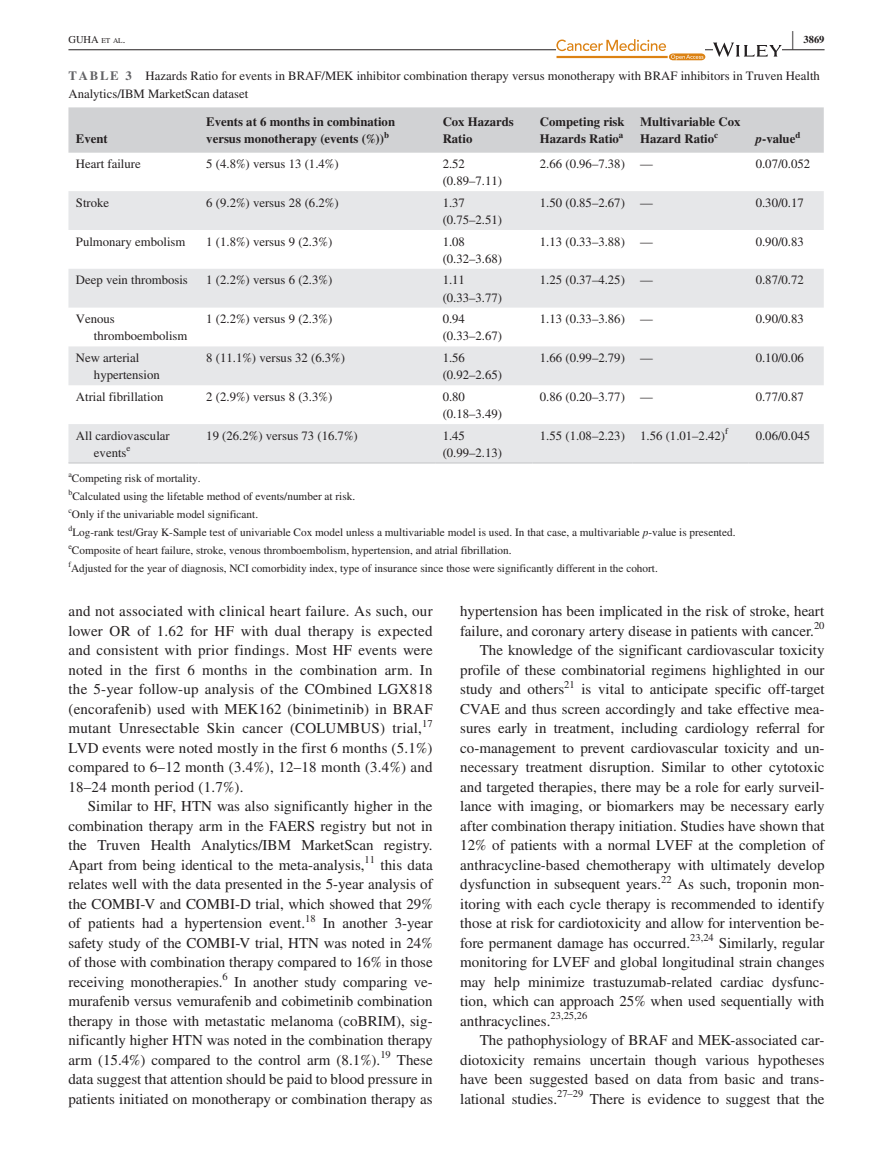
<style>
.page{position:relative;width:893px;height:1174px;background:#fff}
.page>*{position:absolute;margin:0;border:0;box-sizing:border-box;transform-origin:0 0}
.t1{font:700 25.95px "STIX";color:#231f20;scale:.36 1}
.t2{font:15px/19.5px "STIX";color:#231f20;text-align:justify}
.t3{font:12.75px/17.2px "STIX";color:#231f20}
.t4{font:700 12.75px/17.2px "STIX";color:#231f20}
.t5{font:11.25px "STIX";color:#231f20}
.t6{font:10.5px "STIX";color:#231f20}
.t7{font:10.5px "STIX";color:#231f20}
.t8{font:700 10.5px "STIX";color:#231f20}
.t9{font:700 8.85px "STIX";color:#231f20}
.t10{font:7.8px "STIX";color:#231f20}
.s1{font-size:7.35px}
.s2{font-weight:700;color:#636366}
.s3{font-style:italic}
</style>
<div class="page">
<hr style="left:68px;top:49px;width:756px;height:1px;background:#231f20">
<svg style="left:556px;top:39px;width:149px;height:21px"></svg>
<svg style="left:713px;top:43px;width:69px;height:14px"></svg>
<div style="left:68px;top:107px;width:756px;height:46px;background:#d1d2d4"></div>
<svg style="left:68px;top:191px;width:756px;height:271px;fill:#e6e7e9"></svg>
<hr style="left:68px;top:462px;width:131px;height:1px;background:#d1d2d4">
<hr style="left:199px;top:462px;width:236px;height:1px;background:#d1d2d4">
<hr style="left:435px;top:462px;width:97px;height:1px;background:#d1d2d4">
<hr style="left:532px;top:462px;width:101px;height:1px;background:#d1d2d4">
<hr style="left:633px;top:462px;width:115px;height:1px;background:#d1d2d4">
<hr style="left:748px;top:462px;width:76px;height:1px;background:#d1d2d4">
<h1 class="t1" style="left:792px;top:25px;width:7px">|</h1>
<p class="t7" style="left:68px;top:32px;width:58px">GUHA <span class="s1">et al</span>.</p>
<p class="t8" style="left:803px;top:33px;width:22px">3869</p>
<p class="t3" style="left:68px;top:67px;width:753px;line-height:18px"><span class="s2">TABLE 3</span> Hazards Ratio for events in BRAF/MEK inhibitor combination therapy versus monotherapy with BRAF inhibitors in Truven Health<br>Analytics/IBM MarketScan dataset</p>
<p class="t4" style="left:76px;top:130px;width:33px">Event</p>
<p class="t4" style="left:206px;top:113px;width:190px">Events at 6 months in combination versus monotherapy (events (%))</p>
<p class="t4" style="left:443px;top:113px;width:73px">Cox Hazards<br>Ratio</p>
<p class="t4" style="left:540px;top:113px;width:86px">Competing risk<br>Hazards Ratio</p>
<p class="t4" style="left:640px;top:113px;width:102px">Multivariable Cox<br>Hazard Ratio</p>
<p class="t9" style="left:384px;top:129px;width:6px">b</p>
<p class="t9" style="left:795px;top:129px;width:6px">d</p>
<p class="t9" style="left:619px;top:129px;width:6px">a</p>
<p class="t9" style="left:714px;top:129px;width:5px">c</p>
<p class="t4" style="left:756px;top:130px;width:41px"><span class="s3">p</span>-value</p>
<p class="t3" style="left:76px;top:156px;width:66px">Heart failure</p>
<p class="t3" style="left:206px;top:156px;width:134px">5 (4.8%) versus 13 (1.4%)</p>
<p class="t3" style="left:443px;top:156px;width:61px">2.52 (0.89–7.11)</p>
<p class="t3" style="left:540px;top:156px;width:115px">2.66 (0.96–7.38) —</p>
<p class="t3" style="left:756px;top:156px;width:56px">0.07/0.052</p>
<p class="t3" style="left:76px;top:195px;width:35px">Stroke</p>
<p class="t3" style="left:206px;top:195px;width:134px">6 (9.2%) versus 28 (6.2%)</p>
<p class="t3" style="left:443px;top:195px;width:61px">1.37 (0.75–2.51)</p>
<p class="t3" style="left:540px;top:195px;width:115px">1.50 (0.85–2.67) —</p>
<p class="t3" style="left:756px;top:195px;width:50px">0.30/0.17</p>
<p class="t3" style="left:76px;top:233px;width:111px">Pulmonary embolism</p>
<p class="t3" style="left:206px;top:233px;width:127px">1 (1.8%) versus 9 (2.3%)</p>
<p class="t3" style="left:443px;top:233px;width:61px">1.08 (0.32–3.68)</p>
<p class="t3" style="left:540px;top:233px;width:115px">1.13 (0.33–3.88) —</p>
<p class="t3" style="left:756px;top:233px;width:50px">0.90/0.83</p>
<p class="t3" style="left:76px;top:272px;width:113px">Deep vein thrombosis</p>
<p class="t3" style="left:206px;top:272px;width:127px">1 (2.2%) versus 6 (2.3%)</p>
<p class="t3" style="left:443px;top:272px;width:61px">1.11 (0.33–3.77)</p>
<p class="t3" style="left:540px;top:272px;width:115px">1.25 (0.37–4.25) —</p>
<p class="t3" style="left:756px;top:272px;width:50px">0.87/0.72</p>
<p class="t3" style="left:94px;top:311px;width:95px;text-indent:-18px">Venous thromboembolism</p>
<p class="t3" style="left:206px;top:311px;width:127px">1 (2.2%) versus 9 (2.3%)</p>
<p class="t3" style="left:443px;top:311px;width:61px">0.94 (0.33–2.67)</p>
<p class="t3" style="left:540px;top:311px;width:115px">1.13 (0.33–3.86) —</p>
<p class="t3" style="left:756px;top:311px;width:50px">0.90/0.83</p>
<p class="t3" style="left:94px;top:350px;width:67px;text-indent:-18px">New arterial hypertension</p>
<p class="t3" style="left:206px;top:350px;width:140px">8 (11.1%) versus 32 (6.3%)</p>
<p class="t3" style="left:443px;top:350px;width:61px">1.56 (0.92–2.65)</p>
<p class="t3" style="left:540px;top:350px;width:115px">1.66 (0.99–2.79) —</p>
<p class="t3" style="left:756px;top:350px;width:50px">0.10/0.06</p>
<p class="t3" style="left:76px;top:389px;width:89px">Atrial fibrillation</p>
<p class="t3" style="left:206px;top:389px;width:127px">2 (2.9%) versus 8 (3.3%)</p>
<p class="t3" style="left:443px;top:389px;width:61px">0.80 (0.18–3.49)</p>
<p class="t3" style="left:540px;top:389px;width:115px">0.86 (0.20–3.77) —</p>
<p class="t3" style="left:756px;top:389px;width:50px">0.77/0.87</p>
<p class="t3" style="left:94px;top:427px;width:77px;text-indent:-18px">All cardiovascular events<sup>e</sup></p>
<p class="t3" style="left:206px;top:427px;width:153px">19 (26.2%) versus 73 (16.7%)</p>
<p class="t3" style="left:443px;top:427px;width:61px">1.45 (0.99–2.13)</p>
<p class="t3" style="left:540px;top:427px;width:190px">1.55 (1.08–2.23) 1.56 (1.01–2.42)<sup>f</sup></p>
<p class="t3" style="left:756px;top:427px;width:56px">0.06/0.045</p>
<p class="t10" style="left:68px;top:468px;width:5px">a</p>
<p class="t5" style="left:72px;top:470px;width:130px">Competing risk of mortality.</p>
<p class="t10" style="left:68px;top:486px;width:5px">b</p>
<p class="t5" style="left:72px;top:488px;width:284px">Calculated using the lifetable method of events/number at risk.</p>
<p class="t10" style="left:68px;top:504px;width:5px">c</p>
<p class="t5" style="left:72px;top:506px;width:188px">Only if the univariable model significant.</p>
<p class="t10" style="left:68px;top:522px;width:5px">d</p>
<p class="t5" style="left:72px;top:524px;width:665px">Log-rank test/Gray K-Sample test of univariable Cox model unless a multivariable model is used. In that case, a multivariable <span class="s3">p</span>-value is presented.</p>
<p class="t10" style="left:68px;top:540px;width:5px">e</p>
<p class="t5" style="left:72px;top:542px;width:441px">Composite of heart failure, stroke, venous thromboembolism, hypertension, and atrial fibrillation.</p>
<p class="t10" style="left:68px;top:558px;width:4px">f</p>
<p class="t5" style="left:71px;top:560px;width:588px">Adjusted for the year of diagnosis, NCI comorbidity index, type of insurance since those were significantly different in the cohort.</p>
<p class="t2" style="left:68px;top:602px;width:366px">and not associated with clinical heart failure. As such, our lower OR of 1.62 for HF with dual therapy is expected and consistent with prior findings. Most HF events were noted in the first 6 months in the combination arm. In the 5-year follow-up analysis of the COmbined LGX818 (encorafenib) used with MEK162 (binimetinib) in BRAF mutant Unresectable Skin cancer (COLUMBUS) trial,</p>
<p class="t6" style="left:422px;top:716px;width:12px">17</p>
<p class="t2" style="left:68px;top:739px;width:366px">LVD events were noted mostly in the first 6 months (5.1%) compared to 6–12 month (3.4%), 12–18 month (3.4%) and 18–24 month period (1.7%).</p>
<p class="t2" style="left:68px;top:797px;width:366px;text-indent:19px">Similar to HF, HTN was also significantly higher in the combination therapy arm in the FAERS registry but not in the Truven Health Analytics/IBM MarketScan registry.<br>Apart from being identical to the meta-analysis,</p>
<p class="t6" style="left:365px;top:852px;width:12px">11</p>
<p class="t2" style="left:68px;top:856px;width:366px;text-indent:312px">this data relates well with the data presented in the 5-year analysis of the COMBI-V and COMBI-D trial, which showed that 29% of patients had a hypertension event.</p>
<p class="t6" style="left:305px;top:911px;width:12px">18</p>
<p class="t2" style="left:68px;top:914px;width:366px;text-indent:254px">In another 3-year safety study of the COMBI-V trial, HTN was noted in 24% of those with combination therapy compared to 16% in those receiving monotherapies.</p>
<p class="t6" style="left:223px;top:969px;width:7px">6</p>
<p class="t2" style="left:68px;top:973px;width:366px;text-indent:166px">In another study comparing ve&shy;murafenib versus vemurafenib and cobimetinib combination therapy in those with metastatic melanoma (coBRIM), sig&shy;nificantly higher HTN was noted in the combination therapy arm (15.4%) compared to the control arm (8.1%).</p>
<p class="t6" style="left:380px;top:1047px;width:12px">19</p>
<p class="t2" style="left:68px;top:1051px;width:366px;text-indent:328px">These data suggest that attention should be paid to blood pressure in patients initiated on monotherapy or combination therapy as</p>
<p class="t2" style="left:460px;top:602px;width:366px">hypertension has been implicated in the risk of stroke, heart failure, and coronary artery disease in patients with cancer.</p>
<p class="t6" style="left:814px;top:618px;width:12px">20</p>
<p class="t2" style="left:460px;top:641px;width:366px;text-indent:20px">The knowledge of the significant cardiovascular toxicity profile of these combinatorial regimens highlighted in our study and others</p>
<p class="t6" style="left:564px;top:677px;width:12px">21</p>
<p class="t2" style="left:460px;top:680px;width:366px;text-indent:121px">is vital to anticipate specific off-target CVAE and thus screen accordingly and take effective mea&shy;sures early in treatment, including cardiology referral for co-management to prevent cardiovascular toxicity and un&shy;necessary treatment disruption. Similar to other cytotoxic and targeted therapies, there may be a role for early surveil&shy;lance with imaging, or biomarkers may be necessary early after combination therapy initiation. Studies have shown that 12% of patients with a normal LVEF at the completion of anthracycline-based chemotherapy with ultimately develop dysfunction in subsequent years.</p>
<p class="t6" style="left:661px;top:872px;width:12px">22</p>
<p class="t2" style="left:460px;top:875px;width:366px;text-indent:217px">As such, troponin mon&shy;itoring with each cycle therapy is recommended to identify those at risk for cardiotoxicity and allow for intervention be&shy;fore permanent damage has occurred.</p>
<p class="t6" style="left:690px;top:930px;width:25px">23,24</p>
<p class="t2" style="left:460px;top:934px;width:366px;text-indent:258px">Similarly, regular monitoring for LVEF and global longitudinal strain changes may help minimize trastuzumab-related cardiac dysfunc&shy;tion, which can approach 25% when used sequentially with anthracyclines.</p>
<p class="t6" style="left:551px;top:1008px;width:38px">23,25,26</p>
<p class="t2" style="left:460px;top:1031px;width:366px;text-indent:20px">The pathophysiology of BRAF and MEK-associated car&shy;diotoxicity remains uncertain though various hypotheses have been suggested based on data from basic and trans&shy;lational studies.</p>
<p class="t6" style="left:557px;top:1086px;width:28px">27–29</p>
<p class="t2" style="left:590px;top:1090px;width:236px">There is evidence to suggest that the</p>
</div>
